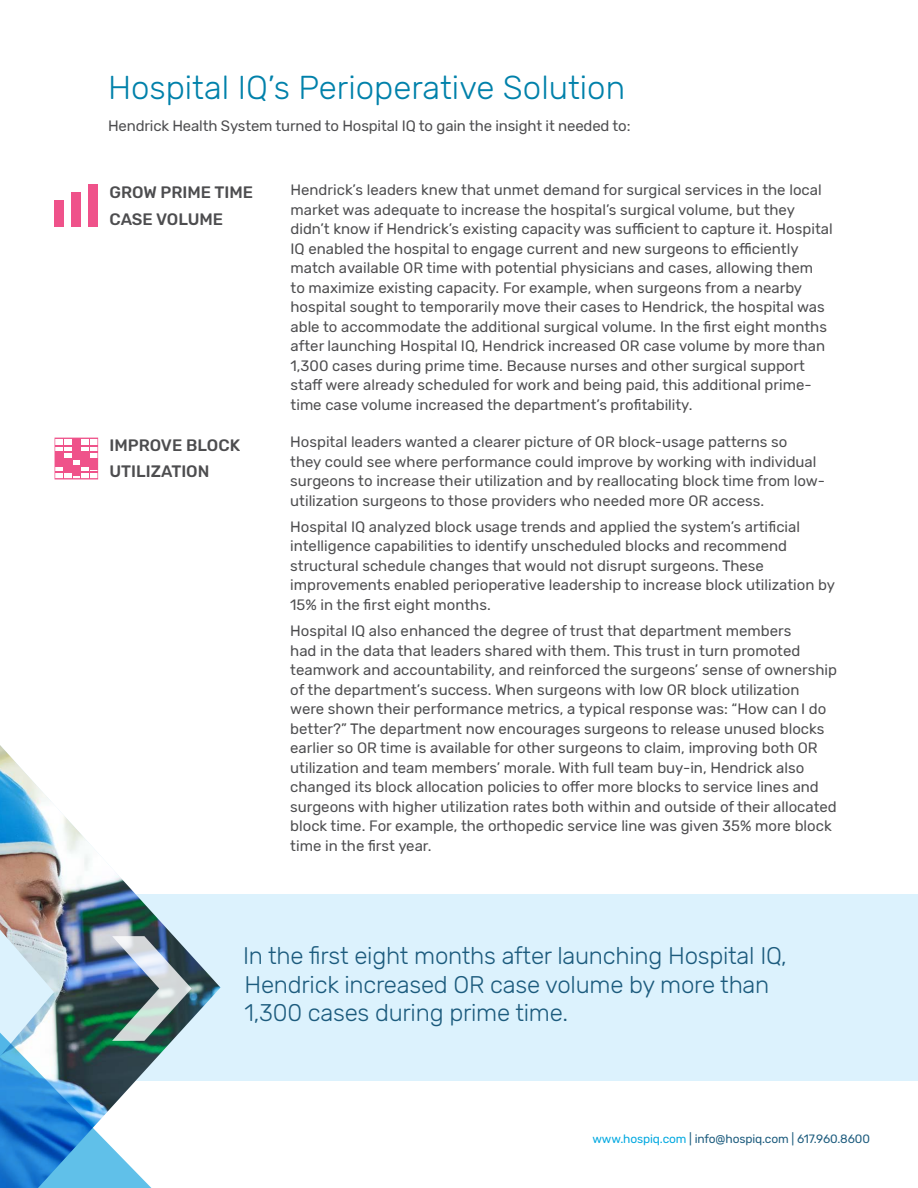
<style>
.page{position:relative;width:918px;height:1188px;background:#fff}
.page>*{position:absolute;margin:0;border:0;box-sizing:border-box;transform-origin:0 0}
.t1{font:300 33px "Rubik";color:#0181aa}
.t2{font:300 24px/28.5px "Rubik";letter-spacing:-.01em;color:#1c5b7d}
.t3{font:500 16.5px/26.2px "Rubik";color:#4d4d4f}
.t4{font:15px/19.5px "Rubik";color:#4d4d4f}
.t5{font:12px "Rubik";letter-spacing:-.01em;color:#1c5b7d}
.s1{color:#00a8e0}
</style>
<div class="page">
<div style="left:0;top:894px;width:918px;height:187px;background:#dcf2fd"></div>
<img style="left:152px;top:912px;width:68px;height:151px">
<svg style="left:152px;top:936px;width:40px;height:105px"></svg>
<img style="left:0;top:745px;width:152px;height:443px">
<svg style="left:55px;top:438px;width:43px;height:41px"></svg>
<hr style="left:55px;top:445px;width:43px;height:1px;background:#ef528a">
<hr style="left:55px;top:452px;width:43px;height:1px;background:#ef528a">
<hr style="left:55px;top:458px;width:43px;height:2px;background:#ef528a">
<hr style="left:55px;top:465px;width:43px;height:1px;background:#ef528a">
<hr style="left:55px;top:472px;width:43px;height:1px;background:#ef528a">
<hr style="left:63px;top:438px;width:1px;height:41px;background:#ef528a">
<hr style="left:72px;top:438px;width:1px;height:41px;background:#ef528a">
<hr style="left:80px;top:438px;width:1px;height:41px;background:#ef528a">
<hr style="left:89px;top:438px;width:1px;height:41px;background:#ef528a">
<div style="left:55px;top:201px;width:9px;height:26px;background:#ef528a"></div>
<div style="left:72px;top:193px;width:9px;height:34px;background:#ef528a"></div>
<div style="left:88px;top:184px;width:10px;height:43px;background:#ef528a"></div>
<h1 class="t1" style="left:108px;top:70px;width:519px">Hospital IQ’s Perioperative Solution</h1>
<p class="t4" style="left:108px;top:116px;width:524px">Hendrick Health System turned to Hospital IQ to gain the insight it needed to:</p>
<p class="t3" style="left:110px;top:180px;width:145px">GROW PRIME TIME<br>CASE VOLUME</p>
<p class="t4" style="left:291px;top:181px;width:544px">Hendrick’s leaders knew that unmet demand for surgical services in the local market was adequate to increase the hospital’s surgical volume, but they didn’t know if Hendrick’s existing capacity was sufficient to capture it. Hospital IQ enabled the hospital to engage current and new surgeons to efficiently match available OR time with potential physicians and cases, allowing them<br>to maximize existing capacity. For example, when surgeons from a nearby hospital sought to temporarily move their cases to Hendrick, the hospital was able to accommodate the additional surgical volume. In the first eight months after launching Hospital IQ, Hendrick increased OR case volume by more than 1,300 cases during prime time. Because nurses and other surgical support staff were already scheduled for work and being paid, this additional prime&shy;time case volume increased the department’s profitability.</p>
<p class="t3" style="left:110px;top:433px;width:132px">IMPROVE BLOCK<br>UTILIZATION</p>
<p class="t4" style="left:290px;top:433px;width:536px">Hospital leaders wanted a clearer picture of OR block-usage patterns so<br>they could see where performance could improve by working with individual surgeons to increase their utilization and by reallocating block time from low&shy;utilization surgeons to those providers who needed more OR access.</p>
<p class="t4" style="left:290px;top:517px;width:546px">Hospital IQ analyzed block usage trends and applied the system’s artificial intelligence capabilities to identify unscheduled blocks and recommend structural schedule changes that would not disrupt surgeons. These improvements enabled perioperative leadership to increase block utilization by 15% in the first eight months.</p>
<p class="t4" style="left:290px;top:622px;width:548px">Hospital IQ also enhanced the degree of trust that department members<br>had in the data that leaders shared with them. This trust in turn promoted teamwork and accountability, and reinforced the surgeons’ sense of ownership of the department’s success. When surgeons with low OR block utilization were shown their performance metrics, a typical response was: “How can I do better?” The department now encourages surgeons to release unused blocks earlier so OR time is available for other surgeons to claim, improving both OR utilization and team members’ morale. With full team buy-in, Hendrick also changed its block allocation policies to offer more blocks to service lines and surgeons with higher utilization rates both within and outside of their allocated block time. For example, the orthopedic service line was given 35% more block time in the first year.</p>
<h2 class="t2" style="left:243px;top:942px;width:545px">In the first eight months after launching Hospital IQ,<br>Hendrick increased OR case volume by more than<br>1,300 cases during prime time.</h2>
<p class="t5" style="left:592px;top:1133px;width:279px"><span class="s1">www.hospiq.com</span> | info@hospiq.com | 617.960.8600</p>
</div>
